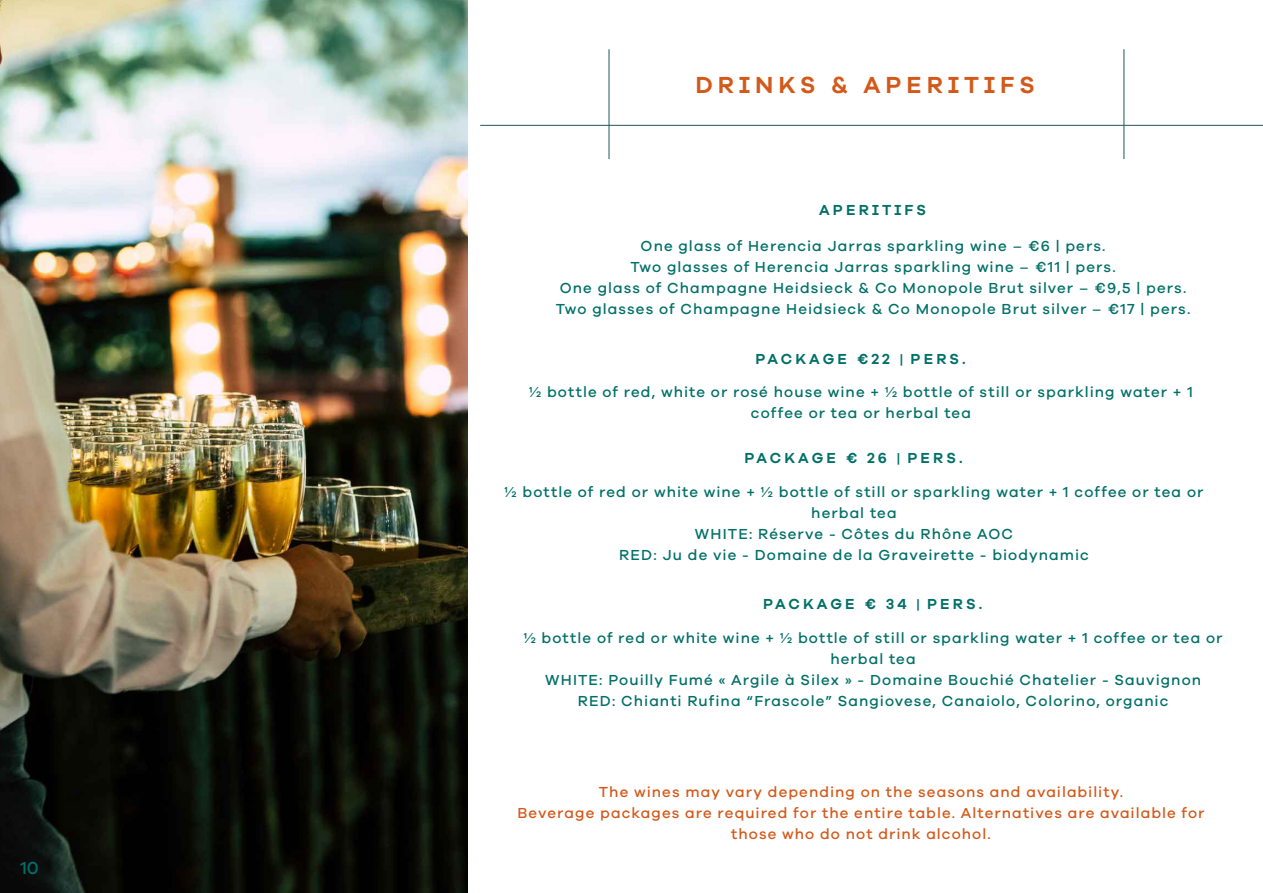
<style>
.page{position:relative;width:1263px;height:893px;background:#fff}
.page>*{position:absolute;margin:0;border:0;box-sizing:border-box;transform-origin:0 0}
.t1{font:600 24px "Galano Grotesque Alt";letter-spacing:.21em;color:#d3591a}
.Paragraphes{font:500 18px "Galano Grotesque";color:#007068}
.t2{font:500 15px/21px "Galano Grotesque";letter-spacing:.07em;color:#007068;text-align:center}
.t3{font:500 15px/21px "Galano Grotesque";letter-spacing:.07em;color:#d3591a;text-align:center}
.t4{font:600 15px "Galano Grotesque Alt";letter-spacing:.21em;color:#007068}
.s1{font-family:"Aktiv Grotesk";font-weight:500;font-size:13.5px}
</style>
<div class="page">
<hr style="left:480px;top:125px;width:783px;height:1px;background:#1f5956">
<hr style="left:609px;top:49px;width:1px;height:110px;background:#1f5956">
<hr style="left:1124px;top:49px;width:1px;height:110px;background:#1f5956">
<img style="left:0;top:0;width:467px;height:893px">
<p class="Paragraphes" style="left:20px;top:858px;width:20px">10</p>
<p class="t1" style="left:695px;top:69px;width:341px">DRINKS &amp; APERITIFS</p>
<p class="t4" style="left:819px;top:200px;width:109px">APERITIFS</p>
<p class="t2" style="left:641px;top:235px;width:466px">One glass of Herencia Jarras sparkling wine – €6 | pers.</p>
<p class="t2" style="left:630px;top:256px;width:487px">Two glasses of Herencia Jarras sparkling wine – €11 | pers.</p>
<p class="t2" style="left:560px;top:277px;width:628px">One glass of Champagne Heidsieck &amp; Co Monopole Brut silver – €9,5 | pers.</p>
<p class="t2" style="left:556px;top:298px;width:636px">Two glasses of Champagne Heidsieck &amp; Co Monopole Brut silver – €17 | pers.</p>
<p class="t4" style="left:755px;top:349px;width:212px">PACKAGE €22 <span class="s1">|</span> PERS.</p>
<p class="t2" style="left:529px;top:381px;width:665px">½ bottle of red, white or rosé house wine + ½ bottle of still or sparkling water + 1 coffee or tea or herbal tea</p>
<p class="t4" style="left:744px;top:448px;width:220px">PACKAGE € 26 <span class="s1">|</span> PERS.</p>
<p class="t2" style="left:504px;top:481px;width:700px">½ bottle of red or white wine + ½ bottle of still or sparkling water + 1 coffee or tea or herbal tea</p>
<p class="t2" style="left:695px;top:523px;width:320px">WHITE: Réserve - Côtes du Rhône AOC</p>
<p class="t2" style="left:619px;top:544px;width:471px">RED: Ju de vie - Domaine de la Graveirette - biodynamic</p>
<p class="t4" style="left:763px;top:594px;width:221px">PACKAGE € 34 <span class="s1">|</span> PERS.</p>
<p class="t2" style="left:524px;top:627px;width:700px">½ bottle of red or white wine + ½ bottle of still or sparkling water + 1 coffee or tea or herbal tea</p>
<p class="t2" style="left:545px;top:669px;width:657px">WHITE: Pouilly Fumé « Argile à Silex » - Domaine Bouchié Chatelier - Sauvignon</p>
<p class="t2" style="left:578px;top:690px;width:592px">RED: Chianti Rufina “Frascole” Sangiovese, Canaiolo, Colorino, organic</p>
<p class="t3" style="left:599px;top:781px;width:526px">The wines may vary depending on the seasons and availability.</p>
<p class="t3" style="left:517px;top:802px;width:689px">Beverage packages are required for the entire table. Alternatives are available for those who do not drink alcohol.</p>
</div>
